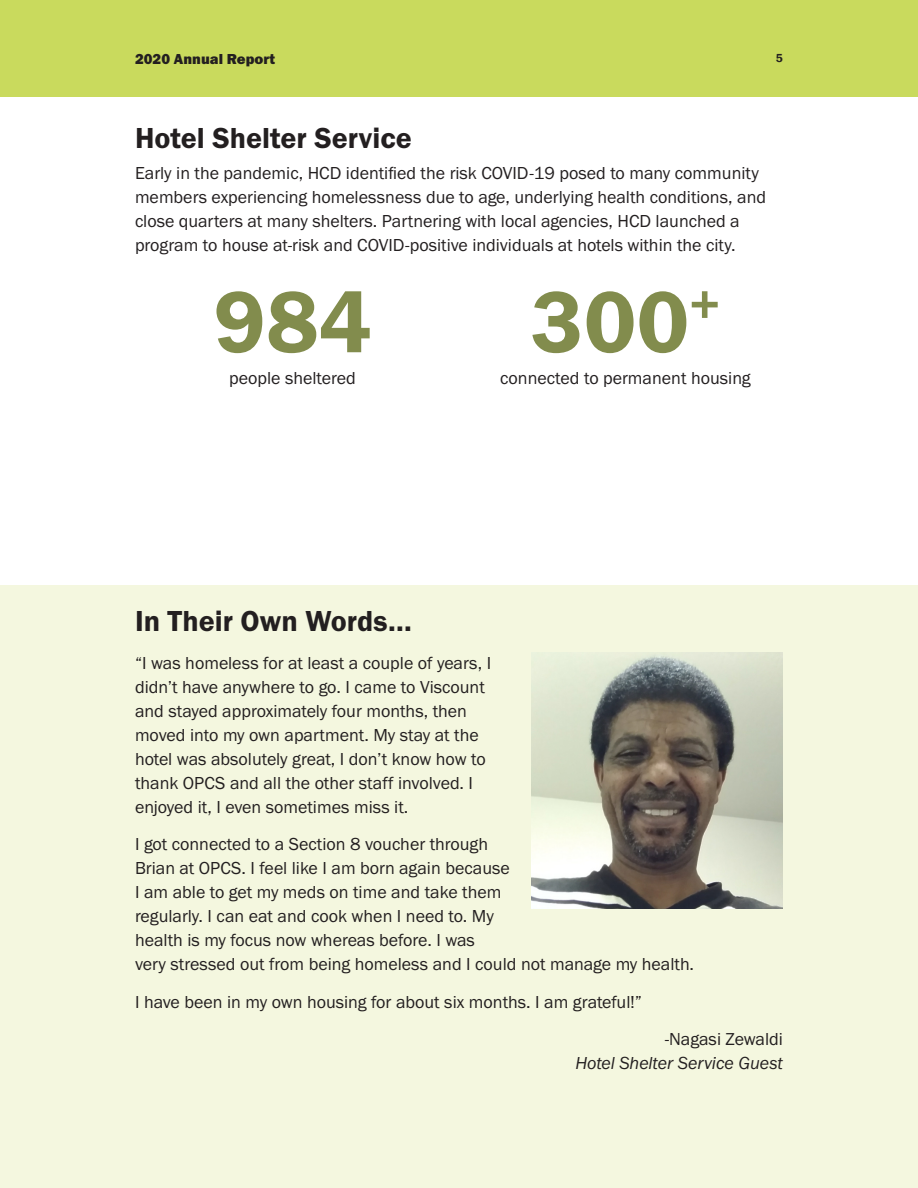
<style>
.page{position:relative;width:918px;height:1188px;background:#fff}
.page>*{position:absolute;margin:0;border:0;box-sizing:border-box;transform-origin:0 0}
.Metrics{font:90px "Franklin Gothic URW Dem";color:#828c4d}
.Section_Title{font:30px "Franklin Gothic URW Dem";color:#231f20}
.Body{font:18px/24px "Franklin Gothic URW Boo";color:#231f20}
.Body-2{font:18px/24px "Franklin Gothic URW Boo Ita";color:#231f20;text-align:right}
.t1{font:15px "Franklin Gothic URW Hea";color:#231f20}
.t2{font:600 12px "Franklin Gothic";color:#231f20}
.s1{font-family:"Franklin Gothic URW Boo"}
</style>
<div class="page">
<div style="left:0;top:585px;width:918px;height:603px;background:#f4f7df"></div>
<div style="left:0;top:0;width:918px;height:96px;background:#c9da5d"></div>
<img style="left:532px;top:653px;width:251px;height:255px">
<p class="t1" style="left:135px;top:49px;width:142px">2020 Annual Report</p>
<p class="t2" style="left:776px;top:51px;width:9px">5</p>
<p class="Section_Title" style="left:135px;top:120px;width:278px">Hotel Shelter Service</p>
<p class="Body" style="left:135px;top:161px;width:633px">Early in the pandemic, HCD identified the risk COVID-19 posed to many community members experiencing homelessness due to age, underlying health conditions, and close quarters at many shelters. Partnering with local agencies, HCD launched a program to house at-risk and COVID-positive individuals at hotels within the city.</p>
<p class="Metrics" style="left:213px;top:267px;width:160px">984</p>
<p class="Body" style="left:229px;top:365px;width:128px">people sheltered</p>
<p class="Metrics" style="left:531px;top:267px;width:191px">300<sup>+</sup></p>
<p class="Body" style="left:500px;top:365px;width:252px">connected to permanent housing</p>
<p class="Section_Title" style="left:135px;top:603px;width:278px">In Their Own Words...</p>
<p class="Body" style="left:135px;top:650px;width:358px">“I was homeless for at least a couple of years, I didn’t have anywhere to go. I came to Viscount and stayed approximately four months, then moved into my own apartment. My stay at the hotel was absolutely great, I don’t know how to thank OPCS and all the other staff involved. I enjoyed it, I even sometimes miss it.</p>
<p class="Body" style="left:135px;top:832px;width:561px">I got connected to a Section 8 voucher through<br>Brian at OPCS. I feel like I am born again because<br>I am able to get my meds on time and take them<br>regularly. I can eat and cook when I need to. My<br>health is my focus now whereas before. I was<br>very stressed out from being homeless and I could not manage my health.</p>
<p class="Body" style="left:135px;top:989px;width:509px">I have been in my own housing for about six months. I am grateful!”</p>
<p class="Body-2" style="left:575px;top:1027px;width:209px"><span class="s1">-Nagasi Zewaldi<br></span>Hotel Shelter Service Guest</p>
</div>
